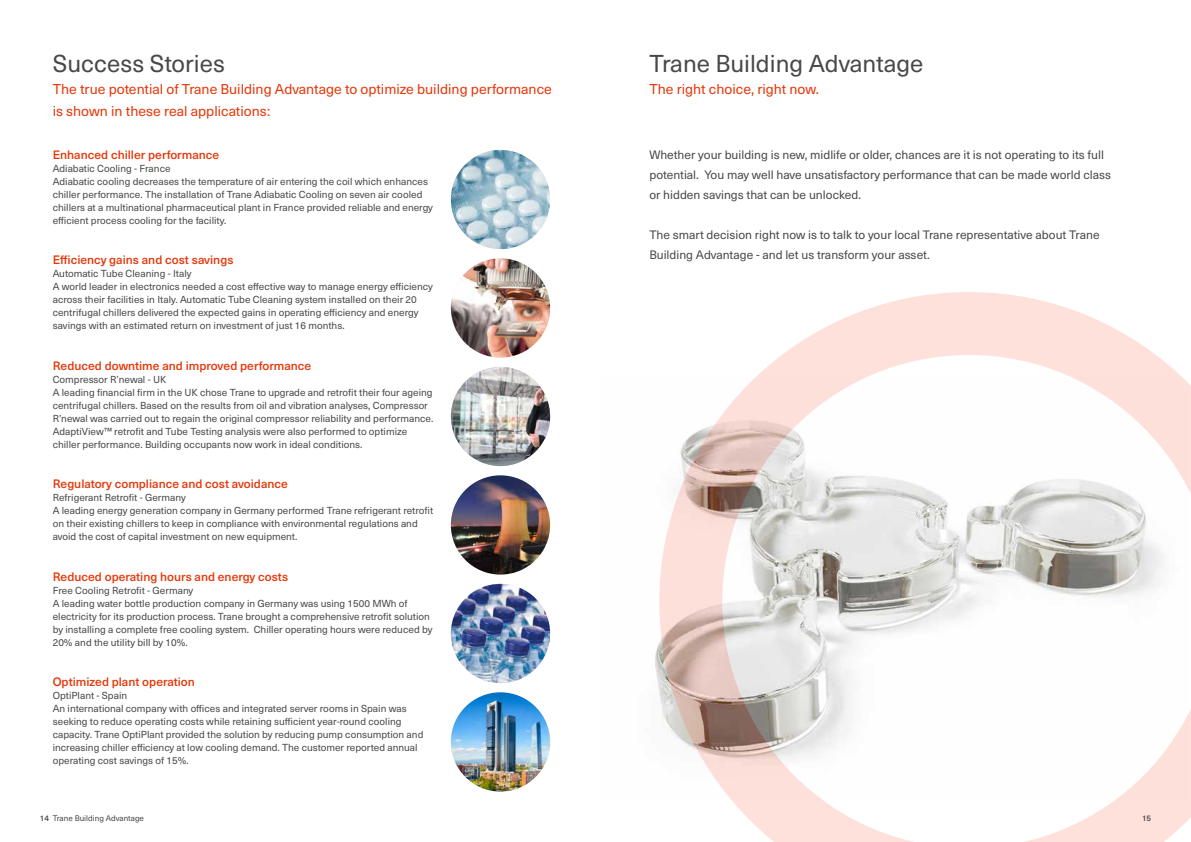
<style>
.page{position:relative;width:1191px;height:842px;background:#fff}
.page>*{position:absolute;margin:0;border:0;box-sizing:border-box;transform-origin:0 0}
.t1{font:24px "Neue Haas Unica W1 G";color:#484847}
.t2{font:14px/22px "Neue Haas Unica W1 G";color:#e63608}
.t3{font:12px/20px "Neue Haas Unica W1 G";color:#484847}
.t4{font:500 12px "Neue Haas Unica W1 G";color:#e63608}
.t5{font:10px/13px "Neue Haas Unica W1 G";color:#484847}
.t6{font:8px "Neue Haas Unica W1 G";color:#484847}
.t7{font:500 8px "Neue Haas Unica W1 G";color:#484847}
.s1{font-weight:500}
</style>
<div class="page">
<img style="left:451px;top:584px;width:99px;height:99px;border-radius:50px">
<img style="left:451px;top:475px;width:99px;height:100px;border-radius:50px">
<img style="left:451px;top:367px;width:99px;height:99px;border-radius:50px">
<img style="left:451px;top:258px;width:99px;height:100px;border-radius:50px">
<img style="left:451px;top:150px;width:99px;height:99px;border-radius:50px">
<img style="left:451px;top:692px;width:99px;height:99px;border-radius:50px">
<svg style="left:659px;top:292px;width:532px;height:550px"></svg>
<h1 class="t1" style="left:53px;top:46px;width:174px">Success Stories</h1>
<h2 class="t2" style="left:53px;top:78px;width:501px">The true potential of Trane Building Advantage to optimize building performance is shown in these real applications:</h2>
<p class="t4" style="left:53px;top:146px;width:168px">Enhanced chiller performance</p>
<p class="t5" style="left:53px;top:161px;width:382px">Adiabatic Cooling - France<br>Adiabatic cooling decreases the temperature of air entering the coil which enhances chiller performance. The installation of Trane Adiabatic Cooling on seven air cooled chillers at a multinational pharmaceutical plant in France provided reliable and energy efficient process cooling for the facility.</p>
<p class="t4" style="left:53px;top:251px;width:182px">Efficiency gains and cost savings</p>
<p class="t5" style="left:53px;top:267px;width:381px">Automatic Tube Cleaning - Italy<br>A world leader in electronics needed a cost effective way to manage energy efficiency across their facilities in Italy. Automatic Tube Cleaning system installed on their 20 centrifugal chillers delivered the expected gains in operating efficiency and energy savings with an estimated return on investment of just 16 months.</p>
<p class="t4" style="left:53px;top:357px;width:260px">Reduced downtime and improved performance</p>
<p class="t5" style="left:53px;top:372px;width:382px">Compressor R’newal - UK<br>A leading financial firm in the UK chose Trane to upgrade and retrofit their four ageing centrifugal chillers. Based on the results from oil and vibration analyses, Compressor R’newal was carried out to regain the original compressor reliability and performance.<br>AdaptiView™ retrofit and Tube Testing analysis were also performed to optimize chiller performance. Building occupants now work in ideal conditions.</p>
<p class="t4" style="left:53px;top:475px;width:237px">Regulatory compliance and cost avoidance</p>
<p class="t5" style="left:53px;top:491px;width:382px">Refrigerant Retrofit - Germany<br>A leading energy generation company in Germany performed Trane refrigerant retrofit on their existing chillers to keep in compliance with environmental regulations and avoid the cost of capital investment on new equipment.</p>
<p class="t4" style="left:53px;top:567px;width:237px">Reduced operating hours and energy costs</p>
<p class="t5" style="left:53px;top:583px;width:381px">Free Cooling Retrofit - Germany<br>A leading water bottle production company in Germany was using 1500 MWh of electricity for its production process. Trane brought a comprehensive retrofit solution by installing a complete free cooling system. Chiller operating hours were reduced by 20% and the utility bill by 10%.</p>
<p class="t4" style="left:53px;top:673px;width:144px">Optimized plant operation</p>
<p class="t5" style="left:53px;top:688px;width:372px">OptiPlant - Spain<br>An international company with offices and integrated server rooms in Spain was seeking to reduce operating costs while retaining sufficient year‑round cooling capacity. Trane OptiPlant provided the solution by reducing pump consumption and increasing chiller efficiency at low cooling demand. The customer reported annual operating cost savings of 15%.</p>
<h1 class="t1" style="left:649px;top:46px;width:276px">Trane Building Advantage</h1>
<h2 class="t2" style="left:649px;top:78px;width:171px">The right choice, right now.</h2>
<p class="t3" style="left:649px;top:144px;width:463px">Whether your building is new, midlife or older, chances are it is not operating to its full potential. You may well have unsatisfactory performance that can be made world class or hidden savings that can be unlocked.</p>
<p class="t3" style="left:649px;top:224px;width:452px">The smart decision right now is to talk to your local Trane representative about Trane<br>Building Advantage - and let us transform your asset.</p>
<p class="t6" style="left:40px;top:812px;width:106px"><span class="s1">14</span> Trane Building Advantage</p>
<p class="t7" style="left:1142px;top:812px;width:11px">15</p>
</div>
